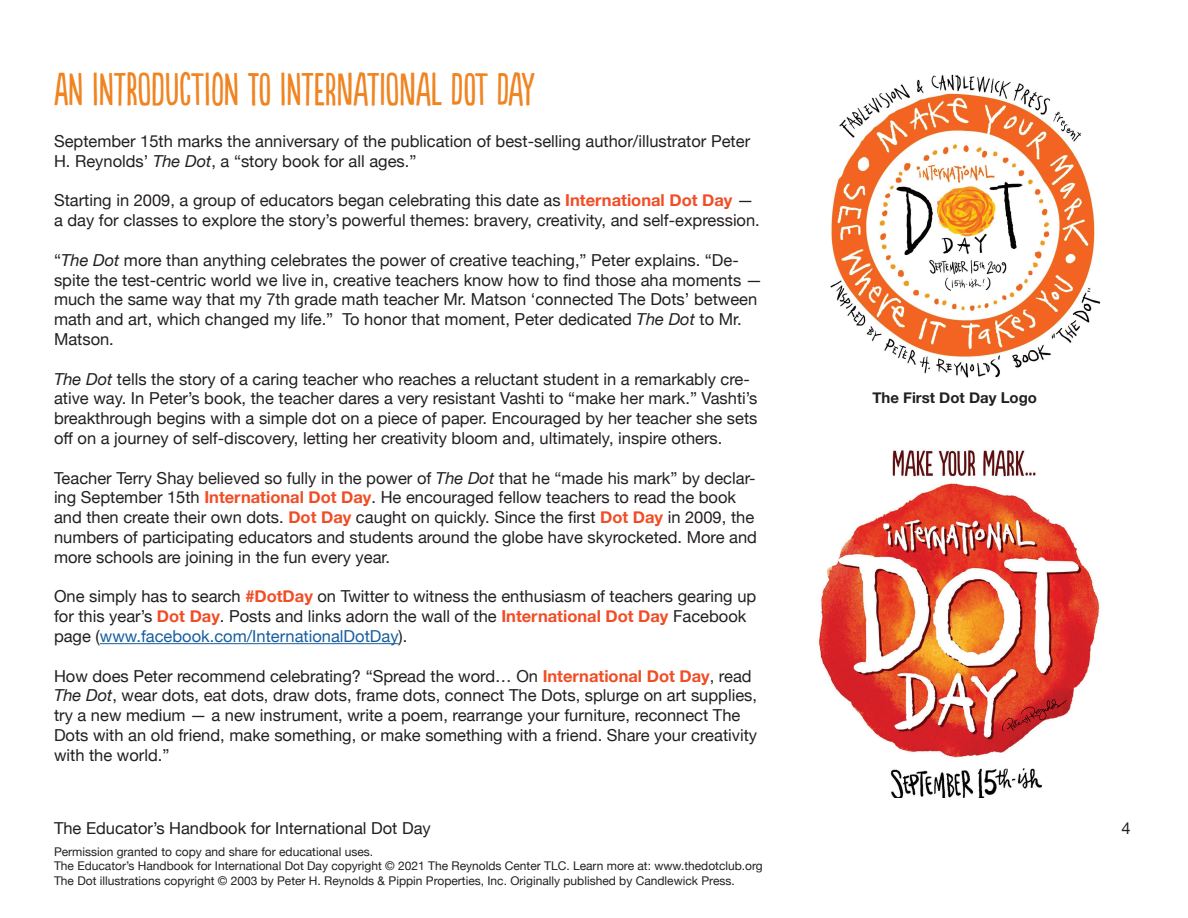
<style>
.page{position:relative;width:1188px;height:918px;background:#fff}
.page>*{position:absolute;margin:0;border:0;box-sizing:border-box;transform-origin:0 0}
.t1{font:43.5px "Populaire";color:#ef8421}
.t2{font:16.5px/19.8px "Helvetica Neue";color:#231f20}
.t3{font:700 15px "Helvetica Neue";color:#231f20}
.t4{font:12px/14.4px "Helvetica Neue";color:#231f20}
.s1{font-style:italic}
.s2{font-weight:700;color:#f04d26}
.s3{color:#175d9e}
</style>
<div class="page">
<hr style="left:100px;top:643px;width:299px;height:1px;background:#175d9e">
<img style="left:819px;top:450px;width:281px;height:347px">
<img style="left:830px;top:74px;width:271px;height:304px">
<h1 class="t1" style="left:54px;top:67px;width:481px">AN INTRODUCTION TO INTERNATIONAL DOT DAY</h1>
<p class="t2" style="left:54px;top:132px;width:698px">September 15th marks the anniversary of the publication of best-selling author/illustrator Peter<br>H. Reynolds’ <span class="s1">The Dot</span>, a “story book for all ages.”</p>
<p class="t2" style="left:54px;top:192px;width:707px">Starting in 2009, a group of educators began celebrating this date as <span class="s2">International Dot Day</span> — a day for classes to explore the story’s powerful themes: bravery, creativity, and self-expression.</p>
<p class="t2" style="left:54px;top:251px;width:710px">“<span class="s1">The Dot</span> more than anything celebrates the power of creative teaching,” Peter explains. “De&shy;spite the test-centric world we live in, creative teachers know how to find those aha moments — much the same way that my 7th grade math teacher Mr. Matson ‘connected The Dots’ between math and art, which changed my life.” To honor that moment, Peter dedicated <span class="s1">The Dot</span> to Mr.<br>Matson.</p>
<p class="t2" style="left:54px;top:370px;width:705px"><span class="s1">The Dot</span> tells the story of a caring teacher who reaches a reluctant student in a remarkably cre&shy;ative way. In Peter’s book, the teacher dares a very resistant Vashti to “make her mark.” Vashti’s breakthrough begins with a simple dot on a piece of paper. Encouraged by her teacher she sets off on a journey of self-discovery, letting her creativity bloom and, ultimately, inspire others.</p>
<p class="t2" style="left:54px;top:469px;width:704px">Teacher Terry Shay believed so fully in the power of <span class="s1">The Dot</span> that he “made his mark” by declar&shy;ing September 15th <span class="s2">International Dot Day</span>. He encouraged fellow teachers to read the book and then create their own dots. <span class="s2">Dot Day</span> caught on quickly. Since the first <span class="s2">Dot Day</span> in 2009, the numbers of participating educators and students around the globe have skyrocketed. More and more schools are joining in the fun every year.</p>
<p class="t2" style="left:54px;top:588px;width:704px">One simply has to search <span class="s2">#DotDay</span> on Twitter to witness the enthusiasm of teachers gearing up for this year’s <span class="s2">Dot Day</span>. Posts and links adorn the wall of the <span class="s2">International Dot Day</span> Facebook page (<span class="s3">www.facebook.com/InternationalDotDay</span>).</p>
<p class="t2" style="left:54px;top:667px;width:705px">How does Peter recommend celebrating? “Spread the word… On <span class="s2">International Dot Day</span>, read <span class="s1">The Dot</span>, wear dots, eat dots, draw dots, frame dots, connect The Dots, splurge on art supplies, try a new medium — a new instrument, write a poem, rearrange your furniture, reconnect The Dots with an old friend, make something, or make something with a friend. Share your creativity with the world.”</p>
<p class="t3" style="left:872px;top:386px;width:166px">The First Dot Day Logo</p>
<p class="t2" style="left:54px;top:819px;width:378px">The Educator’s Handbook for International Dot Day</p>
<p class="t2" style="left:1122px;top:819px;width:11px">4</p>
<p class="t4" style="left:54px;top:845px;width:710px">Permission granted to copy and share for educational uses.<br>The Educator’s Handbook for International Dot Day copyright © 2021 The Reynolds Center TLC. Learn more at: www.thedotclub.org<br>The Dot illustrations copyright © 2003 by Peter H. Reynolds &amp; Pippin Properties, Inc. Originally published by Candlewick Press.</p>
</div>
